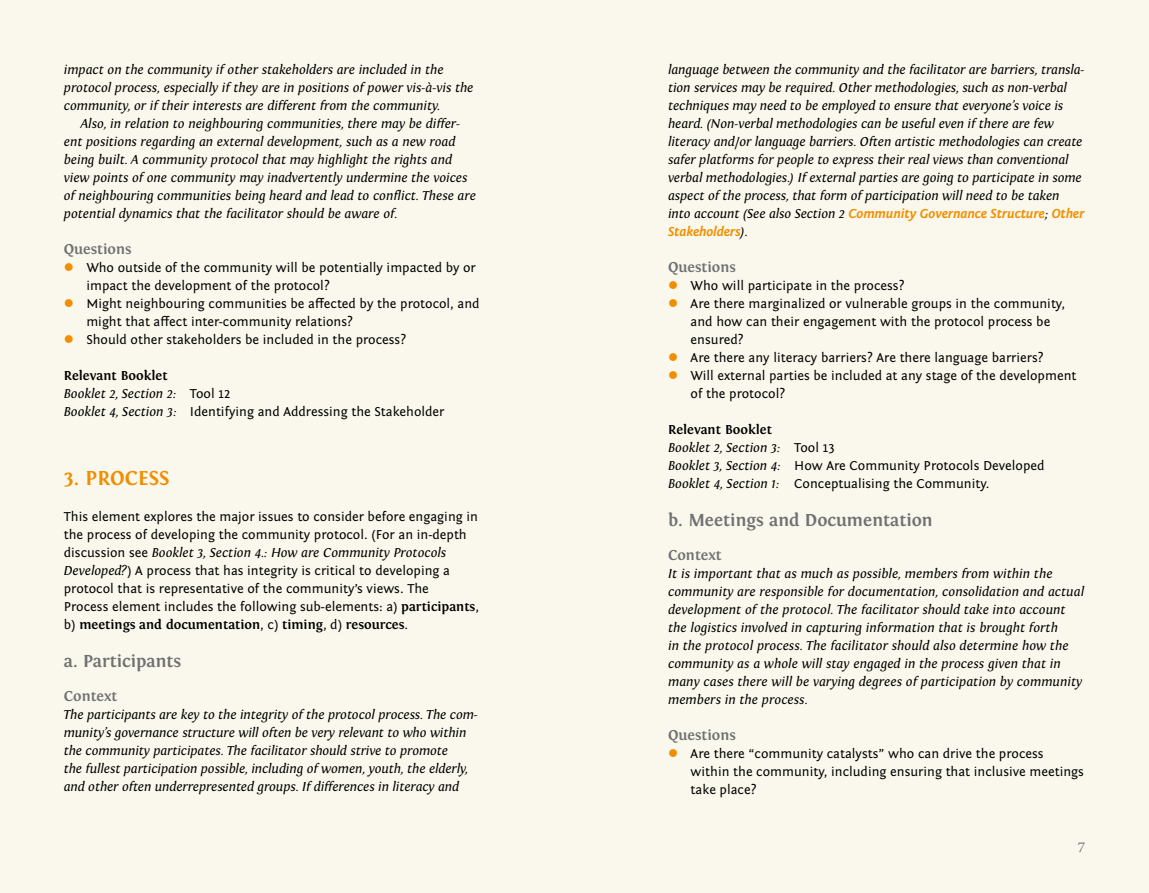
<style>
.page{position:relative;width:1149px;height:893px;background:#fff}
.page>*{position:absolute;margin:0;border:0;box-sizing:border-box;transform-origin:0 0}
.t1{font:700 21px "Fontin";color:#f18e00}
.t2{font:700 18px "Fontin";color:#707172}
.t3{font:700 15px "Fontin";color:#707172}
.t4{font:15px "Adobe Jenson Pro";color:#707172}
.t5{font:italic 13.5px/18px "Fontin";color:#000}
.t6{font:13.5px/18px "Fontin Sans";color:#000}
.t7{font:italic 700 13.5px/18px "Fontin Sans";letter-spacing:-.005em;color:#f18e00}
.t8{font:700 13.5px "Fontin";color:#000}
.s1{color:#f18e00}
.s2{font-weight:700;font-style:normal}
.s3{font-family:"Fontin Sans";font-style:normal}
.s4{font-family:"Fontin";font-style:italic}
.s5{font-family:"Fontin";font-weight:700}
.s6{font-family:"Fontin Sans";font-weight:400}
.s7{font-family:"Fontin";font-weight:400;color:#000}
</style>
<div class="page">
<div style="left:0;top:0;width:1148px;height:893px;background:#faf8ec"></div>
<p class="t5" style="left:64px;top:60px;width:411px">impact on the community if other stakeholders are included in the protocol process, especially if they are in positions of power vis-à-vis the community, or if their interests are different from the community.</p>
<p class="t5" style="left:64px;top:114px;width:413px;text-indent:17px">Also, in relation to neighbouring communities, there may be differ&shy;ent positions regarding an external development, such as a new road being built. A community protocol that may highlight the rights and view points of one community may inadvertently undermine the voices of neighbouring communities being heard and lead to conflict. These are potential dynamics that the facilitator should be aware of.</p>
<p class="t3" style="left:64px;top:241px;width:69px">Questions</p>
<p class="t6" style="left:86px;top:259px;width:391px;text-indent:-23px"><span class="s1">●</span> Who outside of the community will be potentially impacted by or impact the development of the protocol?</p>
<p class="t6" style="left:86px;top:295px;width:394px;text-indent:-23px"><span class="s1">●</span> Might neighbouring communities be affected by the protocol, and might that affect inter-community relations?</p>
<p class="t6" style="left:64px;top:331px;width:344px"><span class="s1">●</span> Should other stakeholders be included in the process?</p>
<p class="t5" style="left:64px;top:366px;width:168px"><span class="s2">Relevant Booklet<br></span>Booklet 2, Section 2: <span class="s3">Tool 12</span></p>
<p class="t6" style="left:64px;top:403px;width:382px"><span class="s4">Booklet 4, Section 3:</span> Identifying and Addressing the Stakeholder</p>
<h1 class="t1" style="left:64px;top:466px;width:85px">3. PROCESS</h1>
<p class="t6" style="left:64px;top:508px;width:415px">This element explores the major issues to consider before engaging in the process of developing the community protocol. (For an in-depth</p>
<p class="t5" style="left:64px;top:543px;width:384px"><span class="s3">discussion see</span> Booklet 3, Section 4.: How are Community Protocols</p>
<p class="t6" style="left:64px;top:562px;width:416px"><span class="s4">Developed?</span>) A process that has integrity is critical to developing a protocol that is representative of the community’s views. The<br>Process element includes the following sub-elements: a) <span class="s5">participants</span>,</p>
<p class="t8" style="left:64px;top:617px;width:346px"><span class="s6">b)</span> meetings and documentation<span class="s6">, c)</span> timing<span class="s6">, d)</span> resources<span class="s6">.</span></p>
<h2 class="t2" style="left:64px;top:650px;width:119px">a. Participants</h2>
<p class="t3" style="left:64px;top:688px;width:55px">Context</p>
<p class="t5" style="left:64px;top:705px;width:415px">The participants are key to the integrity of the protocol process. The com&shy;munity’s governance structure will often be very relevant to who within the community participates. The facilitator should strive to promote<br>the fullest participation possible, including of women, youth, the elderly, and other often underrepresented groups. If differences in literacy and</p>
<p class="t5" style="left:668px;top:60px;width:418px">language between the community and the facilitator are barriers, transla&shy;tion services may be required. Other methodologies, such as non-verbal techniques may need to be employed to ensure that everyone’s voice is heard. (Non-verbal methodologies can be useful even if there are few literacy and/or language barriers. Often artistic methodologies can create safer platforms for people to express their real views than conventional verbal methodologies.) If external parties are going to participate in some aspect of the process, that form of participation will need to be taken</p>
<p class="t7" style="left:668px;top:205px;width:418px"><span class="s7">into account (See also Section 2</span> Community Governance Structure<span class="s7">;</span> Other<br>Stakeholders<span class="s7">).</span></p>
<p class="t3" style="left:668px;top:259px;width:69px">Questions</p>
<p class="t6" style="left:668px;top:277px;width:238px"><span class="s1">●</span> Who will participate in the process?</p>
<p class="t6" style="left:690px;top:295px;width:376px;text-indent:-23px"><span class="s1">●</span> Are there marginalized or vulnerable groups in the community, and how can their engagement with the protocol process be ensured?</p>
<p class="t6" style="left:668px;top:349px;width:377px"><span class="s1">●</span> Are there any literacy barriers? Are there language barriers?</p>
<p class="t6" style="left:690px;top:367px;width:387px;text-indent:-23px"><span class="s1">●</span> Will external parties be included at any stage of the development of the protocol?</p>
<p class="t5" style="left:668px;top:420px;width:168px"><span class="s2">Relevant Booklet<br></span>Booklet 2, Section 3: <span class="s3">Tool 13</span></p>
<p class="t6" style="left:668px;top:457px;width:378px"><span class="s4">Booklet 3, Section 4:</span> How Are Community Protocols Developed<br><span class="s4">Booklet 4, Section 1:</span> Conceptualising the Community.</p>
<h2 class="t2" style="left:668px;top:509px;width:266px">b. Meetings and Documentation</h2>
<p class="t3" style="left:668px;top:547px;width:55px">Context</p>
<p class="t5" style="left:668px;top:564px;width:417px">It is important that as much as possible, members from within the community are responsible for documentation, consolidation and actual development of the protocol. The facilitator should take into account the logistics involved in capturing information that is brought forth<br>in the protocol process. The facilitator should also determine how the community as a whole will stay engaged in the process given that in many cases there will be varying degrees of participation by community members in the process.</p>
<p class="t3" style="left:668px;top:727px;width:69px">Questions</p>
<p class="t6" style="left:690px;top:745px;width:395px;text-indent:-23px"><span class="s1">●</span> Are there “community catalysts” who can drive the process within the community, including ensuring that inclusive meetings take place?</p>
<p class="t4" style="left:1077px;top:839px;width:9px">7</p>
</div>
